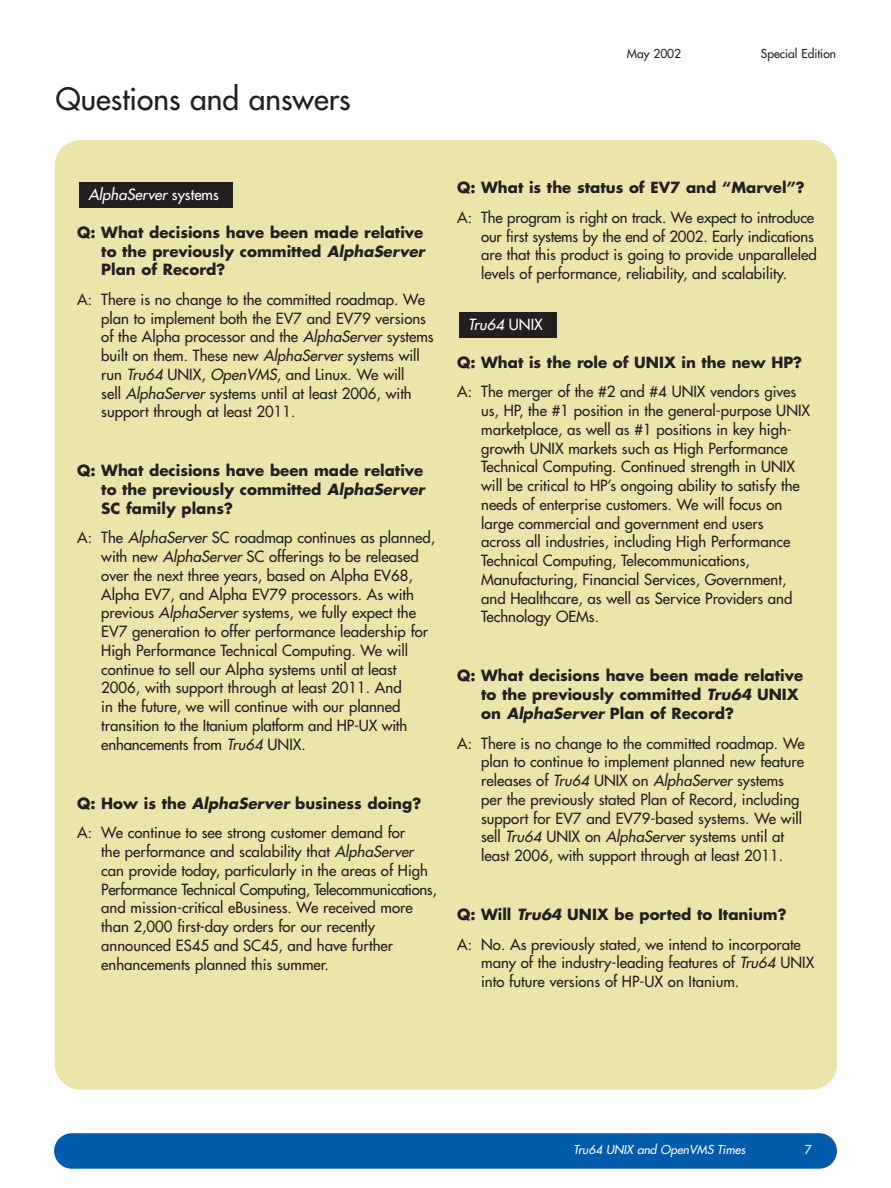
<style>
.page{position:relative;width:891px;height:1188px;background:#fff}
.page>*{position:absolute;margin:0;border:0;box-sizing:border-box;transform-origin:0 0}
.t1{font:30px "Futura";color:#231f20}
.t2{font:15px/18.8px "Futura";color:#231f20}
.t3{font:700 15px/18.8px "Futura";color:#231f20;text-align:justify}
.t4{font:italic 15px "Futura";color:#fff}
.t5{font:italic 12px "Futura";color:#fff}
.t6{font:12px "Futura";color:#231f20}
.t7{font:12px "Futura";color:#fff}
.s1{font-style:normal}
.s2{font-style:italic}
.s3{font-weight:700}
.s4{font-weight:700;font-style:italic}
</style>
<div class="page">
<div style="left:55px;top:140px;width:782px;height:950px;background:#ece5ab;border-radius:26px"></div>
<div style="left:54px;top:1133px;width:783px;height:36px;background:#015bab;border-radius:18px"></div>
<div style="left:459px;top:312px;width:98px;height:26px;background:#231f20"></div>
<div style="left:79px;top:182px;width:154px;height:26px;background:#231f20"></div>
<h1 class="t1" style="left:56px;top:83px;width:296px">Questions and answers</h1>
<p class="t6" style="left:627px;top:47px;width:56px">May 2002</p>
<p class="t6" style="left:761px;top:47px;width:77px">Special Edition</p>
<p class="t4" style="left:88px;top:186px;width:132px">AlphaServer <span class="s1">systems</span></p>
<p class="t3" style="left:101px;top:224px;width:325px;text-indent:-24px">Q: What decisions have been made relative to the previously committed <span class="s2">AlphaServer </span>Plan of Record?</p>
<p class="t2" style="left:101px;top:291px;width:334px;text-indent:-24px">A: There is no change to the committed roadmap. We plan to implement both the EV7 and EV79 versions of the Alpha processor and the <span class="s2">AlphaServer</span> systems built on them. These new <span class="s2">AlphaServer</span> systems will run <span class="s2">Tru64</span> UNIX, <span class="s2">OpenVMS</span>, and Linux. We will<br>sell <span class="s2">AlphaServer</span> systems until at least 2006, with support through at least 2011.</p>
<p class="t3" style="left:101px;top:463px;width:325px;text-indent:-24px">Q: What decisions have been made relative to the previously committed <span class="s2">AlphaServer </span>SC family plans?</p>
<p class="t2" style="left:101px;top:529px;width:335px;text-indent:-24px">A: The <span class="s2">AlphaServer</span> SC roadmap continues as planned, with new <span class="s2">AlphaServer</span> SC offerings to be released over the next three years, based on Alpha EV68, Alpha EV7, and Alpha EV79 processors. As with previous <span class="s2">AlphaServer</span> systems, we fully expect the EV7 generation to offer performance leadership for High Performance Technical Computing. We will continue to sell our Alpha systems until at least 2006, with support through at least 2011. And<br>in the future, we will continue with our planned transition to the Itanium platform and HP-UX with enhancements from <span class="s2">Tru64</span> UNIX.</p>
<p class="t2" style="left:77px;top:789px;width:345px;line-height:29.5px"><span class="s3">Q: How is the</span> <span class="s4">AlphaServer</span> <span class="s3">business doing?<br></span>A: We continue to see strong customer demand for</p>
<p class="t2" style="left:101px;top:843px;width:337px">the performance and scalability that <span class="s2">AlphaServer </span>can provide today, particularly in the areas of High Performance Technical Computing, Telecommunications, and mission-critical eBusiness. We received more than 2,000 first-day orders for our recently announced ES45 and SC45, and have further enhancements planned this summer.</p>
<p class="t3" style="left:457px;top:179px;width:349px">Q: What is the status of EV7 and “Marvel”?</p>
<p class="t2" style="left:481px;top:209px;width:337px;text-indent:-24px">A: The program is right on track. We expect to introduce our first systems by the end of 2002. Early indications are that this product is going to provide unparalleled levels of performance, reliability, and scalability.</p>
<p class="t4" style="left:468px;top:317px;width:76px">Tru64 <span class="s1">UNIX</span></p>
<p class="t3" style="left:457px;top:354px;width:347px">Q: What is the role of UNIX in the new HP?</p>
<p class="t2" style="left:481px;top:383px;width:331px;text-indent:-24px">A: The merger of the #2 and #4 UNIX vendors gives us, HP, the #1 position in the general-purpose UNIX marketplace, as well as #1 positions in key high&shy;growth UNIX markets such as High Performance Technical Computing. Continued strength in UNIX will be critical to HP’s ongoing ability to satisfy the needs of enterprise customers. We will focus on large commercial and government end users<br>across all industries, including High Performance Technical Computing, Telecommunications, Manufacturing, Financial Services, Government, and Healthcare, as well as Service Providers and Technology OEMs.</p>
<p class="t3" style="left:481px;top:668px;width:324px;text-align:left;text-indent:-24px">Q: What decisions have been made relative to the previously committed <span class="s2">Tru64</span> UNIX on <span class="s2">AlphaServer</span> Plan of Record?</p>
<p class="t2" style="left:481px;top:734px;width:325px;text-indent:-24px">A: There is no change to the committed roadmap. We plan to continue to implement planned new feature releases of <span class="s2">Tru64</span> UNIX on <span class="s2">AlphaServer</span> systems per the previously stated Plan of Record, including support for EV7 and EV79-based systems. We will sell <span class="s2">Tru64</span> UNIX on <span class="s2">AlphaServer</span> systems until at least 2006, with support through at least 2011.</p>
<p class="t2" style="left:457px;top:900px;width:345px;line-height:29.5px"><span class="s3">Q: Will</span> <span class="s4">Tru64</span> <span class="s3">UNIX be ported to Itanium?<br></span>A: No. As previously stated, we intend to incorporate</p>
<p class="t2" style="left:481px;top:954px;width:335px">many of the industry-leading features of <span class="s2">Tru64</span> UNIX into future versions of HP-UX on Itanium.</p>
<p class="t5" style="left:574px;top:1143px;width:173px">Tru64 UNIX and OpenVMS Times</p>
<p class="t7" style="left:805px;top:1143px;width:8px">7</p>
</div>
